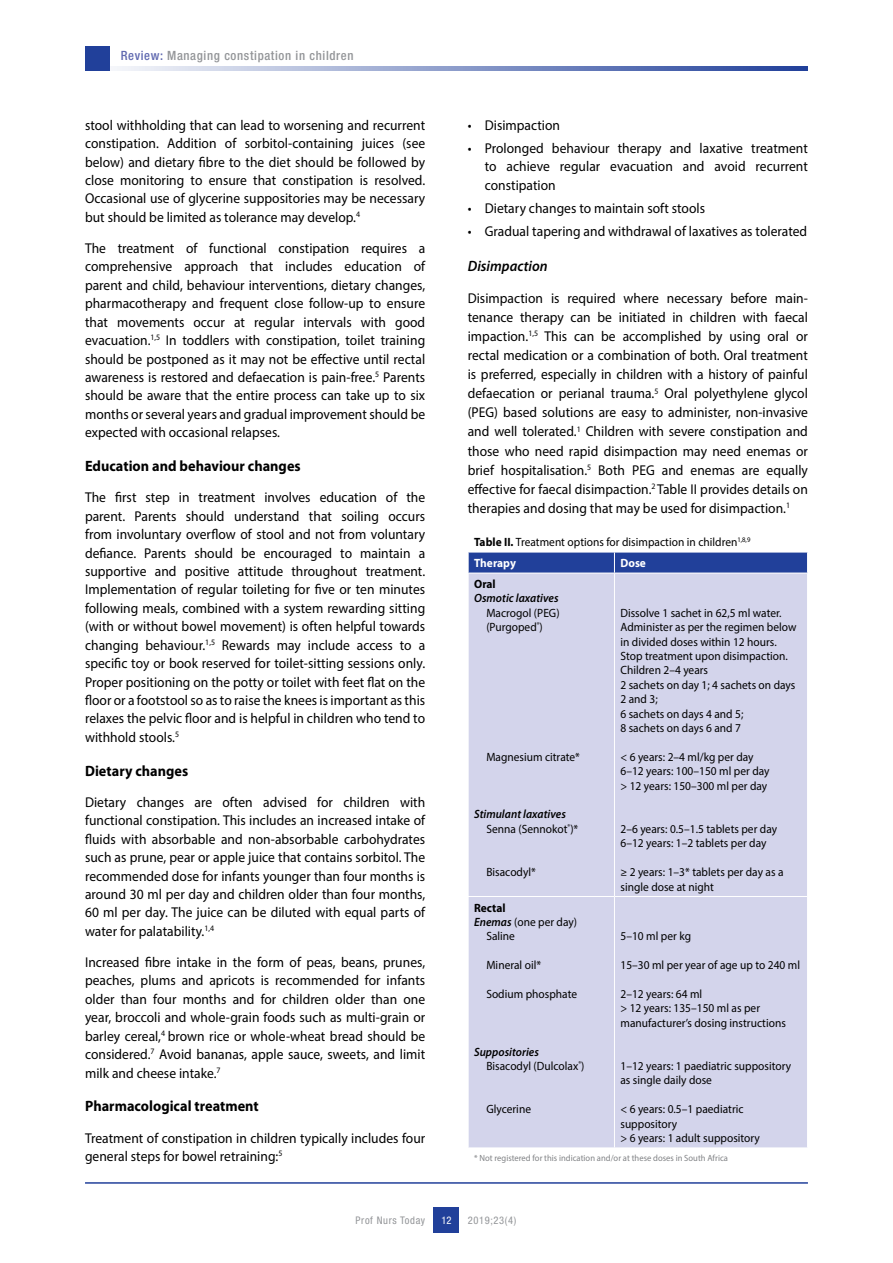
<style>
.page{position:relative;width:893px;height:1263px;background:#fff}
.page>*{position:absolute;margin:0;border:0;box-sizing:border-box;transform-origin:0 0}
.t1{font:700 15px "Myriad Pro";color:#000;scale:.95 1}
.t2{font:italic 600 15px "Myriad Pro";color:#000;scale:.95 1}
.t3{font:14.25px/18.5px "Myriad Pro";color:#000;text-align:justify;scale:.95 1}
.t4{font:500 condensed 12.75px "Helvetica Neue LT Std";letter-spacing:.05em;color:#939598}
.t5{font:12px/14.4px "Myriad Pro";color:#000;scale:.95 1}
.t6{font:italic 600 12px/14.4px "Myriad Pro";color:#000;scale:.95 1}
.t7{font:700 12px "Myriad Pro";color:#000;scale:.95 1}
.t8{font:700 12px "Myriad Pro";color:#fff;scale:.95 1}
.t9{font:condensed 10.5px "Helvetica Neue LT Std";letter-spacing:.06em;color:#939598}
.t10{font:condensed 10.5px "Helvetica Neue LT Std";color:#fff}
.t11{font:9px "Myriad Pro";color:#808285;scale:.95 1}
.s1{color:#6069b0}
.s2{font-weight:700}
.s3{font-weight:700;color:#fff}
.s4{font-weight:400;font-style:normal}
.s5{font-weight:600;font-style:italic}
</style>
<div class="page">
<svg style="left:109px;top:66px;width:699px;height:5px;background:#8a9ac9"></svg>
<div style="left:85px;top:47px;width:24px;height:24px;background:#21409a"></div>
<div style="left:434px;top:1208px;width:25px;height:25px;background:#21409a"></div>
<hr style="left:85px;top:1182px;width:723px;height:2px;background:#21409a">
<div style="left:469px;top:574px;width:338px;height:573px;background:#d3d4eb"></div>
<svg style="left:468px;top:552px;width:340px;height:21px;background:#2d4a9f"></svg>
<hr style="left:614px;top:573px;width:1px;height:323px;background:#fff">
<hr style="left:468px;top:896px;width:146px;height:1px;background:#fff">
<hr style="left:614px;top:896px;width:194px;height:1px;background:#fff">
<hr style="left:614px;top:897px;width:1px;height:250px;background:#fff">
<p class="t4" style="left:121px;top:48px;width:234px"><span class="s1">Review:</span> Managing constipation in children</p>
<p class="t3" style="left:85px;top:116px;width:360px">stool withholding that can lead to worsening and recurrent constipation. Addition of sorbitol-containing juices (see below) and dietary fibre to the diet should be followed by close monitoring to ensure that constipation is resolved.<br>Occasional use of glycerine suppositories may be necessary but should be limited as tolerance may develop.<sup>4</sup></p>
<p class="t3" style="left:85px;top:239px;width:360px">The treatment of functional constipation requires a comprehensive approach that includes education of parent and child, behaviour interventions, dietary changes, pharmacotherapy and frequent close follow-up to ensure that movements occur at regular intervals with good evacuation.<sup>1,5</sup> In toddlers with constipation, toilet training should be postponed as it may not be effective until rectal awareness is restored and defaecation is pain-free.<sup>5</sup> Parents should be aware that the entire process can take up to six months or several years and gradual improvement should be expected with occasional relapses.</p>
<p class="t1" style="left:85px;top:456px;width:229px">Education and behaviour changes</p>
<p class="t3" style="left:85px;top:488px;width:360px">The first step in treatment involves education of the parent. Parents should understand that soiling occurs from involuntary overflow of stool and not from voluntary defiance. Parents should be encouraged to maintain a supportive and positive attitude throughout treatment.<br>Implementation of regular toileting for five or ten minutes following meals, combined with a system rewarding sitting (with or without bowel movement) is often helpful towards changing behaviour.<sup>1,5</sup> Rewards may include access to a specific toy or book reserved for toilet-sitting sessions only.<br>Proper positioning on the potty or toilet with feet flat on the floor or a footstool so as to raise the knees is important as this relaxes the pelvic floor and is helpful in children who tend to withhold stools.<sup>5</sup></p>
<p class="t1" style="left:85px;top:761px;width:110px">Dietary changes</p>
<p class="t3" style="left:85px;top:792px;width:360px">Dietary changes are often advised for children with functional constipation. This includes an increased intake of fluids with absorbable and non-absorbable carbohydrates such as prune, pear or apple juice that contains sorbitol. The recommended dose for infants younger than four months is around 30 ml per day and children older than four months, 60 ml per day. The juice can be diluted with equal parts of water for palatability.<sup>1,4</sup></p>
<p class="t3" style="left:85px;top:953px;width:360px">Increased fibre intake in the form of peas, beans, prunes, peaches, plums and apricots is recommended for infants older than four months and for children older than one year, broccoli and whole-grain foods such as multi-grain or barley cereal,<sup>4</sup> brown rice or whole-wheat bread should be considered.<sup>7</sup> Avoid bananas, apple sauce, sweets, and limit milk and cheese intake.<sup>7</sup></p>
<p class="t1" style="left:85px;top:1096px;width:184px">Pharmacological treatment</p>
<p class="t3" style="left:85px;top:1128px;width:360px">Treatment of constipation in children typically includes four general steps for bowel retraining:<sup>5</sup></p>
<p class="t3" style="left:468px;top:116px;width:99px">• Disimpaction</p>
<p class="t3" style="left:485px;top:138px;width:342px;text-indent:-17px">• Prolonged behaviour therapy and laxative treatment to achieve regular evacuation and avoid recurrent constipation</p>
<p class="t3" style="left:468px;top:199px;width:251px">• Dietary changes to maintain soft stools</p>
<p class="t3" style="left:468px;top:222px;width:359px">• Gradual tapering and withdrawal of laxatives as tolerated</p>
<p class="t2" style="left:468px;top:256px;width:86px">Disimpaction</p>
<p class="t3" style="left:468px;top:288px;width:360px;line-height:19px">Disimpaction is required where necessary before main&shy;tenance therapy can be initiated in children with faecal impaction.<sup>1,5</sup> This can be accomplished by using oral or rectal medication or a combination of both. Oral treatment is preferred, especially in children with a history of painful defaecation or perianal trauma.<sup>5</sup> Oral polyethylene glycol (PEG) based solutions are easy to administer, non-invasive and well tolerated.<sup>1</sup> Children with severe constipation and those who need rapid disimpaction may need enemas or brief hospitalisation.<sup>5</sup> Both PEG and enemas are equally effective for faecal disimpaction.<sup>2</sup> Table II provides details on therapies and dosing that may be used for disimpaction.<sup>1</sup></p>
<p class="t5" style="left:474px;top:531px;width:292px;line-height:21px"><span class="s2">Table II.</span> Treatment options for disimpaction in children<sup>1,8,9<br></sup><span class="s3">Therapy</span></p>
<p class="t8" style="left:620px;top:555px;width:28px">Dose</p>
<p class="t7" style="left:474px;top:576px;width:24px">Oral</p>
<p class="t6" style="left:474px;top:591px;width:90px">Osmotic laxatives</p>
<p class="t5" style="left:486px;top:605px;width:79px">Macrogol (PEG) (Purgoped<sup>®</sup>)</p>
<p class="t5" style="left:486px;top:749px;width:100px">Magnesium citrate*</p>
<p class="t6" style="left:486px;top:807px;width:98px;text-indent:-12px">Stimulant laxatives<br><span class="s4">Senna (Sennokot</span><sup>®</sup><span class="s4">)*</span></p>
<p class="t5" style="left:486px;top:865px;width:54px">Bisacodyl*</p>
<p class="t5" style="left:620px;top:605px;width:187px">Dissolve 1 sachet in 62,5 ml water.<br>Administer as per the regimen below in divided doses within 12 hours.<br>Stop treatment upon disimpaction.<br>Children 2–4 years<br>2 sachets on day 1; 4 sachets on days<br>2 and 3;<br>6 sachets on days 4 and 5;<br>8 sachets on days 6 and 7</p>
<p class="t5" style="left:620px;top:749px;width:159px">&lt; 6 years: 2–4 ml/kg per day<br>6–12 years: 100–150 ml per day &gt; 12 years: 150–300 ml per day</p>
<p class="t5" style="left:620px;top:821px;width:166px">2–6 years: 0.5–1.5 tablets per day<br>6–12 years: 1–2 tablets per day</p>
<p class="t5" style="left:620px;top:865px;width:173px">≥ 2 years: 1–3* tablets per day as a single dose at night</p>
<p class="t7" style="left:474px;top:900px;width:35px">Rectal</p>
<p class="t5" style="left:474px;top:914px;width:110px"><span class="s5">Enemas</span> (one per day)</p>
<p class="t5" style="left:486px;top:929px;width:32px">Saline</p>
<p class="t5" style="left:486px;top:958px;width:59px">Mineral oil*</p>
<p class="t5" style="left:486px;top:986px;width:97px">Sodium phosphate</p>
<p class="t5" style="left:620px;top:929px;width:76px">5–10 ml per kg</p>
<p class="t5" style="left:620px;top:958px;width:191px">15–30 ml per year of age up to 240 ml</p>
<p class="t5" style="left:620px;top:986px;width:176px">2–12 years: 64 ml<br>&gt; 12 years: 135–150 ml as per manufacturer’s dosing instructions</p>
<p class="t5" style="left:620px;top:1058px;width:181px">1–12 years: 1 paediatric suppository as single daily dose</p>
<p class="t5" style="left:620px;top:1102px;width:148px">&lt; 6 years: 0.5–1 paediatric suppository<br>&gt; 6 years: 1 adult suppository</p>
<p class="t11" style="left:474px;top:1152px;width:269px">* Not registered for this indication and/or at these doses in South Africa</p>
<p class="t5" style="left:486px;top:1044px;width:105px;text-indent:-12px"><span class="s5">Suppositories<br></span>Bisacodyl (Dulcolax<sup>®</sup>)</p>
<p class="t5" style="left:486px;top:1102px;width:49px">Glycerine</p>
<p class="t9" style="left:356px;top:1214px;width:71px">Prof Nurs Today</p>
<p class="t10" style="left:441px;top:1214px;width:12px">12</p>
<p class="t9" style="left:468px;top:1214px;width:50px">2019;23(4)</p>
</div>
